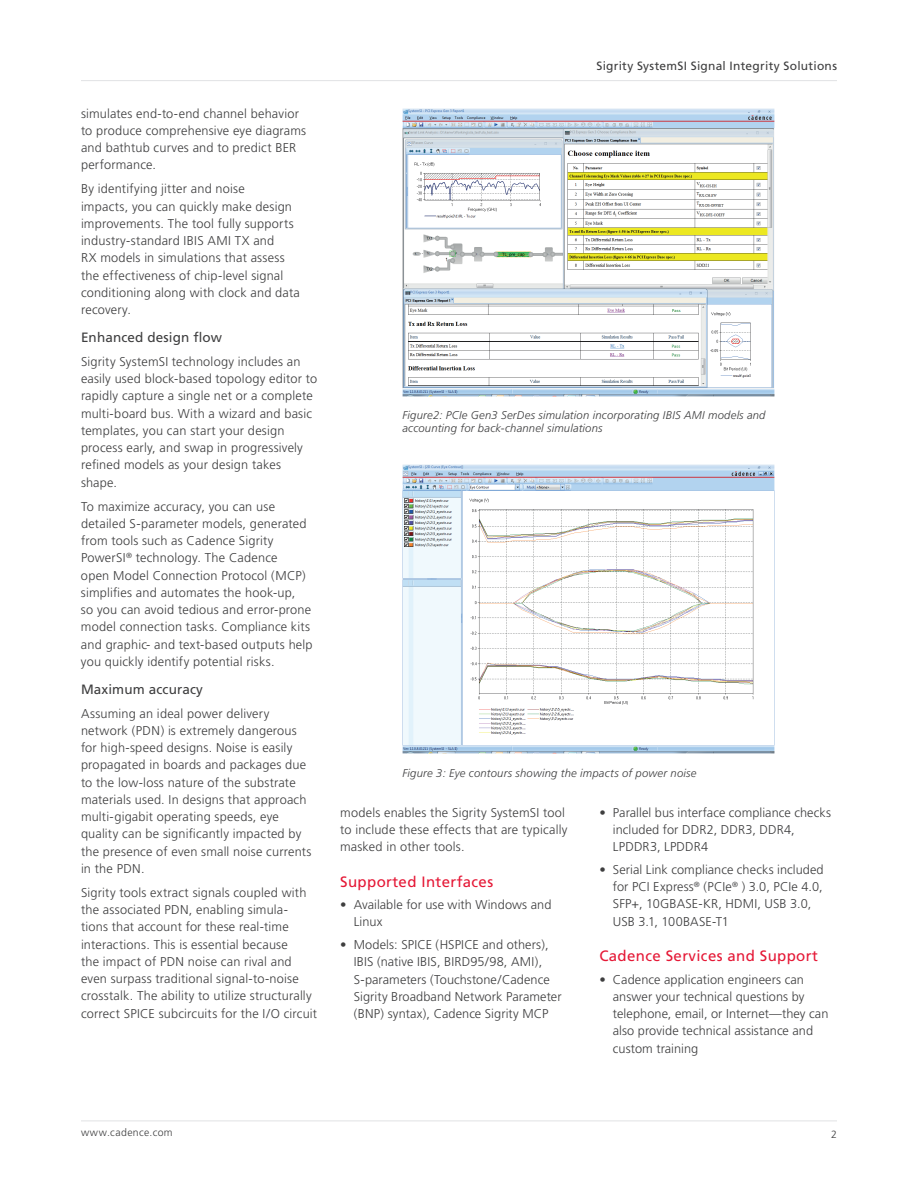
<style>
.page{position:relative;width:918px;height:1188px;background:#fff}
.page>*{position:absolute;margin:0;border:0;box-sizing:border-box;transform-origin:0 0}
.t1{font:15px "Frutiger";letter-spacing:.025em;color:#e51836}
.t2{font:13.5px "Frutiger";letter-spacing:.01em;color:#3e3e3f}
.t3{font:300 12.75px/17.2px "Frutiger";letter-spacing:.015em;color:#3e3e3f}
.t4{font:12px "Frutiger";letter-spacing:.02em;color:#3e3e3f}
.t5{font:italic 300 11.25px/13.5px "Frutiger";letter-spacing:.02em;color:#3e3e3f}
.t6{font:300 10.5px "Frutiger";letter-spacing:.04em;color:#3e3e3f}
</style>
<div class="page">
<hr style="left:81px;top:1121px;width:756px;height:1px;background:#e1e2e4">
<hr style="left:81px;top:80px;width:756px;height:1px;background:#e1e2e4">
<img style="left:402px;top:108px;width:373px;height:289px">
<img style="left:402px;top:464px;width:373px;height:289px">
<p class="t3" style="left:81px;top:105px;width:227px">simulates end-to-end channel behavior to produce comprehensive eye diagrams and bathtub curves and to predict BER performance.</p>
<p class="t3" style="left:81px;top:180px;width:221px">By identifying jitter and noise<br>impacts, you can quickly make design improvements. The tool fully supports industry-standard IBIS AMI TX and<br>RX models in simulations that assess the effectiveness of chip-level signal conditioning along with clock and data recovery.</p>
<p class="t2" style="left:81px;top:329px;width:143px">Enhanced design flow</p>
<p class="t3" style="left:81px;top:353px;width:238px">Sigrity SystemSI technology includes an easily used block-based topology editor to rapidly capture a single net or a complete multi-board bus. With a wizard and basic templates, you can start your design process early, and swap in progressively refined models as your design takes shape.</p>
<p class="t3" style="left:81px;top:498px;width:233px">To maximize accuracy, you can use detailed S-parameter models, generated from tools such as Cadence Sigrity PowerSI<sup>®</sup> technology. The Cadence<br>open Model Connection Protocol (MCP) simplifies and automates the hook-up,<br>so you can avoid tedious and error-prone model connection tasks. Compliance kits and graphic- and text-based outputs help you quickly identify potential risks.</p>
<p class="t2" style="left:81px;top:681px;width:124px">Maximum accuracy</p>
<p class="t3" style="left:81px;top:705px;width:232px">Assuming an ideal power delivery network (PDN) is extremely dangerous for high-speed designs. Noise is easily propagated in boards and packages due to the low-loss nature of the substrate materials used. In designs that approach multi-gigabit operating speeds, eye quality can be significantly impacted by the presence of even small noise currents in the PDN.</p>
<p class="t3" style="left:81px;top:884px;width:238px">Sigrity tools extract signals coupled with the associated PDN, enabling simula&shy;tions that account for these real-time interactions. This is essential because<br>the impact of PDN noise can rival and even surpass traditional signal-to-noise crosstalk. The ability to utilize structurally correct SPICE subcircuits for the I/O circuit</p>
<p class="t4" style="left:596px;top:59px;width:242px">Sigrity SystemSI Signal Integrity Solutions</p>
<p class="t5" style="left:402px;top:408px;width:365px">Figure2: PCIe Gen3 SerDes simulation incorporating IBIS AMI models and accounting for back-channel simulations</p>
<p class="t5" style="left:402px;top:766px;width:295px">Figure 3: Eye contours showing the impacts of power noise</p>
<p class="t3" style="left:340px;top:804px;width:229px">models enables the Sigrity SystemSI tool to include these effects that are typically masked in other tools.</p>
<p class="t1" style="left:340px;top:873px;width:154px">Supported Interfaces</p>
<p class="t3" style="left:354px;top:896px;width:199px;text-indent:-14px">• Available for use with Windows and<br>Linux</p>
<p class="t3" style="left:354px;top:936px;width:209px;text-indent:-14px">• Models: SPICE (HSPICE and others), IBIS (native IBIS, BIRD95/98, AMI), S-parameters (Touchstone/Cadence Sigrity Broadband Network Parameter (BNP) syntax), Cadence Sigrity MCP</p>
<p class="t3" style="left:613px;top:804px;width:220px;text-indent:-14px">• Parallel bus interface compliance checks included for DDR2, DDR3, DDR4,<br>LPDDR3, LPDDR4</p>
<p class="t3" style="left:613px;top:861px;width:212px;text-indent:-13px">• Serial Link compliance checks included for PCI Express<sup>®</sup> (PCIe<sup>®</sup> ) 3.0, PCIe 4.0, SFP+, 10GBASE-KR, HDMI, USB 3.0, USB 3.1, 100BASE-T1</p>
<p class="t1" style="left:599px;top:947px;width:220px">Cadence Services and Support</p>
<p class="t3" style="left:613px;top:971px;width:217px;text-indent:-14px">• Cadence application engineers can answer your technical questions by telephone, email, or Internet—they can also provide technical assistance and custom training</p>
<p class="t6" style="left:81px;top:1127px;width:93px">www.cadence.com</p>
<p class="t6" style="left:831px;top:1128px;width:7px">2</p>
</div>
